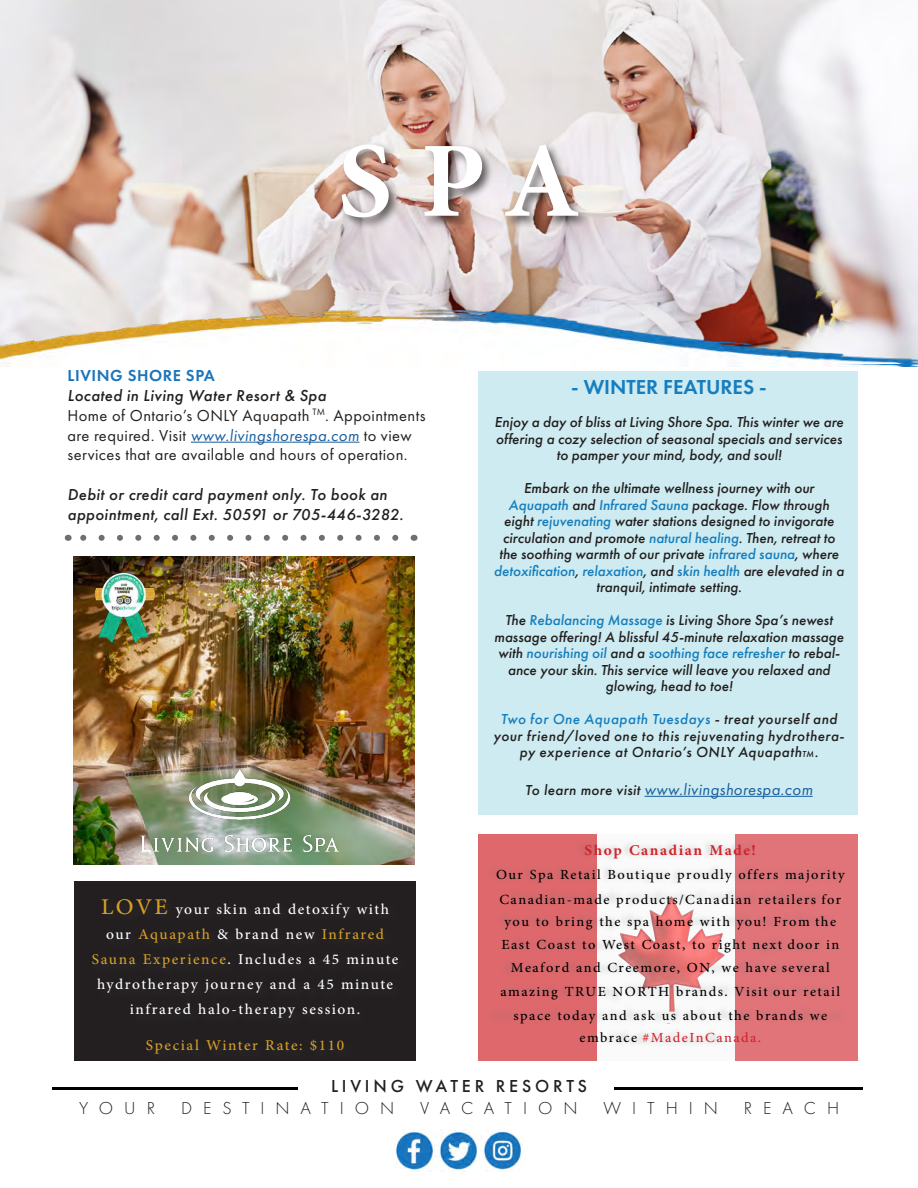
<style>
.page{position:relative;width:918px;height:1188px;background:#fff}
.page>*{position:absolute;margin:0;border:0;box-sizing:border-box;transform-origin:0 0}
.t1{font:700 150px "Adobe Arabic";color:#fff}
.t2{font:21px/25.2px "Adobe Arabic";letter-spacing:.075em;color:#fff;text-align:center}
.t3{font:21px "Adobe Arabic";letter-spacing:.075em;color:#d5a028}
.t4{font:700 21px "Adobe Arabic";letter-spacing:.075em;color:#d1232a}
.t5{font:600 21px "Futura PT";color:#167ebe}
.t6{font:19.5px/23.5px "Adobe Arabic";letter-spacing:.075em;color:#000}
.t7{font:19.5px "Adobe Arabic";letter-spacing:.075em;color:#d1232a}
.t8{font:300 18px "Futura PT";letter-spacing:.61em;color:#231f20}
.t9{font:500 18px "Futura PT";letter-spacing:.21em;color:#231f20}
.t10{font:300 18px "Futura PT";letter-spacing:.59em;color:#231f20}
.futura_book__11_black_paragraph_1{font:16.5px/19.8px "Futura PT";letter-spacing:.025em;color:#231f20}
.futura_book__11_black_paragraph_1-2{font:italic 500 16.5px/19.8px "Futura PT";letter-spacing:.025em;color:#231f20}
.futura_book__11_black_paragraph_1-3{font:italic 16.5px "Futura PT";letter-spacing:.025em;color:#175d9e}
.futura_book__11_black_paragraph_1-4{font:600 16.5px "Futura PT";letter-spacing:.035em;color:#1b75bc}
.t11{font:italic 500 15px/16.5px "Futura PT";color:#231f20;text-align:center}
.t12{font:italic 500 15px/16.5px "Futura PT";letter-spacing:.035em;color:#231f20;text-align:center}
.s1{font-style:italic;color:#175d9e}
.s2{color:#167fbe}
.s3{color:#167ebe}
.s4{font-size:9px}
.s5{font-weight:500;font-size:15px;color:#231f20}
.s6{color:#000}
.s7{font-size:31.5px;color:#d5a028}
.s8{color:#d5a028}
</style>
<div class="page">
<img style="left:0;top:0;width:918px;height:308px">
<img style="left:1px;top:363px;width:917px;height:3px">
<div style="left:339px;top:141px;width:252px;height:89px;background:#231f20;opacity:.72"></div>
<img style="left:0;top:308px;width:918px;height:55px">
<div style="left:74px;top:882px;width:342px;height:179px;background:#231f20"></div>
<div style="left:89px;top:895px;width:322px;height:172px;background:#231f20"></div>
<img style="left:74px;top:556px;width:341px;height:309px">
<svg style="left:80px;top:535px;width:315px;height:6px"></svg>
<hr style="left:53px;top:1087px;width:245px;height:2px;background:#000">
<hr style="left:614px;top:1088px;width:249px;height:2px;background:#000">
<img style="left:395px;top:1129px;width:127px;height:43px">
<hr style="left:191px;top:442px;width:168px;height:1px;background:#175d9e">
<div style="left:478px;top:371px;width:380px;height:443px;background:#cdebf0"></div>
<img style="left:93px;top:572px;width:63px;height:71px">
<img style="left:141px;top:769px;width:197px;height:83px">
<hr style="left:645px;top:796px;width:168px;height:1px;background:#175d9e">
<img style="left:0;top:311px;width:1px;height:53px">
<div style="left:478px;top:834px;width:380px;height:227px;background:#fafafa"></div>
<div style="left:478px;top:834px;width:119px;height:227px;background:#de686c"></div>
<div style="left:735px;top:834px;width:123px;height:227px;background:#e07479"></div>
<div style="left:488px;top:839px;width:358px;height:209px;background:#6d6f71;opacity:.36"></div>
<img style="left:538px;top:891px;width:264px;height:132px">
<p class="t1" style="left:338px;top:76px;width:244px">SPA</p>
<p class="futura_book__11_black_paragraph_1-4" style="left:68px;top:365px;width:149px">LIVING SHORE SPA</p>
<p class="futura_book__11_black_paragraph_1-2" style="left:67px;top:386px;width:260px">Located in Living Water Resort &amp; Spa</p>
<p class="futura_book__11_black_paragraph_1" style="left:67px;top:405px;width:360px">Home of Ontario’s ONLY Aquapath <sup>TM</sup>. Appointments are required. Visit <span class="s1">www.livingshorespa.com</span> to view services that are available and hours of operation.</p>
<p class="futura_book__11_black_paragraph_1-2" style="left:67px;top:485px;width:338px">Debit or credit card payment only. To book an appointment, call Ext. 50591 or 705-446-3282.</p>
<p class="t5" style="left:571px;top:374px;width:197px">- WINTER FEATURES -</p>
<p class="t11" style="left:495px;top:414px;width:350px">Enjoy a day of bliss at Living Shore Spa. This winter we are offering a cozy selection of seasonal specials and services to pamper your mind, body, and soul!</p>
<p class="t11" style="left:494px;top:480px;width:352px">Embark on the ultimate wellness journey with our <span class="s2">Aquapath</span> and <span class="s3">Infrared Sauna</span> package. Flow through eight <span class="s3">rejuvenating</span> water stations designed to invigorate circulation and promote <span class="s3">natural healing</span>. Then, retreat to the soothing warmth of our private <span class="s3">infrared sauna</span>, where <span class="s3">detoxification</span>, <span class="s3">relaxation</span>, and <span class="s3">skin health</span> are elevated in a tranquil, intimate setting.</p>
<p class="t11" style="left:494px;top:612px;width:351px">The <span class="s3">Rebalancing Massage</span> is Living Shore Spa’s newest massage offering! A blissful 45-minute relaxation massage with <span class="s3">nourishing oil</span> and a <span class="s3">soothing face refresher</span> to rebal&shy;ance your skin. This service will leave you relaxed and glowing, head to toe!</p>
<p class="t12" style="left:494px;top:711px;width:352px"><span class="s3">Two for One Aquapath Tuesdays</span> - treat yourself and your friend/loved one to this rejuvenating hydrothera&shy;py experience at Ontario’s ONLY Aquapath<span class="s4">TM</span>.</p>
<p class="futura_book__11_black_paragraph_1-3" style="left:525px;top:779px;width:289px"><span class="s5">To learn more visit</span> www.livingshorespa.com</p>
<p class="t4" style="left:585px;top:836px;width:173px">Shop Canadian Made!</p>
<p class="t6" style="left:496px;top:861px;width:350px;line-height:24.3px">Our Spa Retail Boutique proudly offers majority<br>Canadian-made products/Canadian retailers for</p>
<p class="t6" style="left:500px;top:907px;width:341px;text-align:center">you to bring the spa home with you! From the East Coast to West Coast, to right next door in Meaford and Creemore, ON, we have several amazing TRUE NORTH brands. Visit our retail space today and ask us about the brands we</p>
<p class="t7" style="left:579px;top:1024px;width:183px"><span class="s6">embrace</span> #MadeInCanada.</p>
<p class="t2" style="left:92px;top:894px;width:308px"><span class="s7">LOVE</span> your skin and detoxify with our <span class="s8">Aquapath</span> &amp; brand new <span class="s8">Infrared Sauna Experience</span>. Includes a 45 minute hydrotherapy journey and a 45 minute infrared halo-therapy session.</p>
<p class="t3" style="left:146px;top:1031px;width:200px">Special Winter Rate: $110</p>
<p class="t9" style="left:331px;top:1075px;width:258px">LIVING WATER RESORTS</p>
<p class="t8" style="left:79px;top:1098px;width:77px">YOUR</p>
<p class="t8" style="left:181px;top:1098px;width:215px">DESTINATION</p>
<p class="t10" style="left:420px;top:1098px;width:159px">VACATION</p>
<p class="t8" style="left:604px;top:1098px;width:116px">WITHIN</p>
<p class="t8" style="left:744px;top:1098px;width:97px">REACH</p>
</div>
